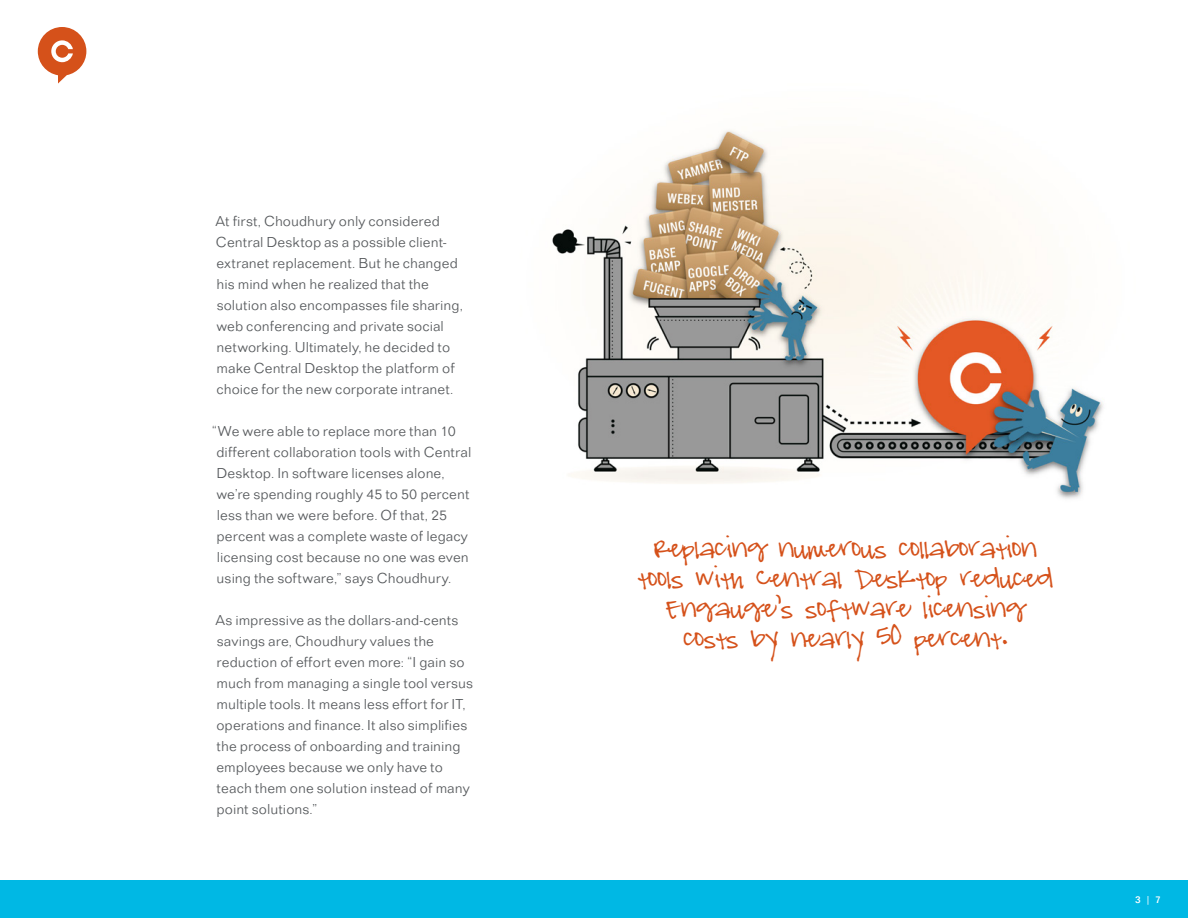
<style>
.page{position:relative;width:1188px;height:918px;background:#fff}
.page>*{position:absolute;margin:0;border:0;box-sizing:border-box;transform-origin:0 0}
.t1{font:21px/30px "Pea Ashlyn";letter-spacing:.01em;color:#d5511a;text-align:center}
.t2{font:300 15px/21px "Folio";color:#575a5d}
.t3{font:500 10.5px "Folio";color:#fff}
</style>
<div class="page">
<div style="left:0;top:880px;width:1188px;height:38px;background:#00b8e4"></div>
<svg style="left:38px;top:27px;width:48px;height:57px"></svg>
<img style="left:552px;top:130px;width:551px;height:369px">
<p class="t2" style="left:216px;top:211px;width:249px">At first, Choudhury only considered Central Desktop as a possible client&shy;extranet replacement. But he changed his mind when he realized that the solution also encompasses file sharing, web conferencing and private social networking. Ultimately, he decided to make Central Desktop the platform of choice for the new corporate intranet.</p>
<p class="t2" style="left:216px;top:421px;width:256px;text-indent:-5px">“We were able to replace more than 10 different collaboration tools with Central Desktop. In software licenses alone, we’re spending roughly 45 to 50 percent less than we were before. Of that, 25 percent was a complete waste of legacy licensing cost because no one was even using the software,” says Choudhury.</p>
<p class="t2" style="left:216px;top:610px;width:259px">As impressive as the dollars-and-cents savings are, Choudhury values the reduction of effort even more: “I gain so much from managing a single tool versus multiple tools. It means less effort for IT, operations and finance. It also simplifies the process of onboarding and training employees because we only have to teach them one solution instead of many point solutions.”</p>
<p class="t1" style="left:638px;top:531px;width:417px">Replacing numerous collaboration tools with Central Desktop reduced<br>Engauge’s software licensing costs by nearly 50 percent.</p>
<p class="t3" style="left:1135px;top:894px;width:27px">3 | 7</p>
</div>
